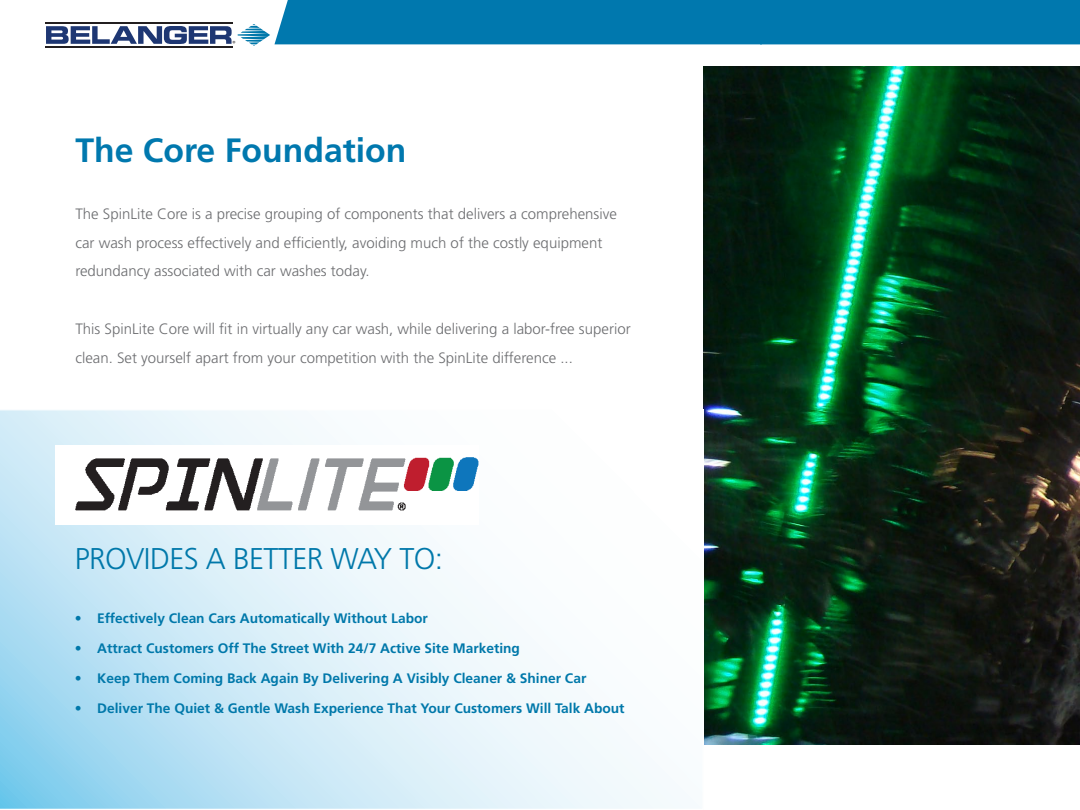
<style>
.page{position:relative;width:1080px;height:810px;background:#fff}
.page>*{position:absolute;margin:0;border:0;box-sizing:border-box;transform-origin:0 0}
.CoverTitle{font:700 33.75px "Frutiger LT Std";color:#0078ae}
.CoverTitle-2{font:300 30px "Frutiger LT Std";letter-spacing:-.02em;color:#0078aa}
.Sub_heading_Fire_sans{font:300 15px/28.8px "Frutiger LT Std";color:#6c6d70}
.t1{font:700 13.75px "Frutiger LT Std";color:#0078aa}
.Small_Heading_black{font:7.5px "Myriad Pro";color:#231f20}
</style>
<div class="page">
<img style="left:704px;top:67px;width:376px;height:677px">
<svg style="left:0;top:410px;width:684px;height:399px"></svg>
<div style="left:760px;top:0;width:320px;height:44px;background:#0078ae"></div>
<svg style="left:46px;top:0;width:716px;height:46px"></svg>
<hr style="left:45px;top:22px;width:187px;height:1px;background:#231f20">
<hr style="left:45px;top:47px;width:187px;height:1px;background:#231f20">
<img style="left:56px;top:445px;width:423px;height:79px">
<p class="Small_Heading_black" style="left:232px;top:38px;width:5px">®</p>
<p class="CoverTitle" style="left:75px;top:130px;width:333px">The Core Foundation</p>
<p class="Sub_heading_Fire_sans" style="left:75px;top:199px;width:543px">The SpinLite Core is a precise grouping of components that delivers a comprehensive car wash process effectively and efficiently, avoiding much of the costly equipment</p>
<p class="Sub_heading_Fire_sans" style="left:75px;top:257px;width:296px">redundancy associated with car washes today.</p>
<p class="Sub_heading_Fire_sans" style="left:75px;top:314px;width:557px">This SpinLite Core will fit in virtually any car wash, while delivering a labor-free superior clean. Set yourself apart from your competition with the SpinLite difference ...</p>
<p class="CoverTitle-2" style="left:75px;top:541px;width:370px">PROVIDES A BETTER WAY TO:</p>
<p class="t1" style="left:75px;top:610px;width:355px">• Effectively Clean Cars Automatically Without Labor</p>
<p class="t1" style="left:75px;top:640px;width:447px">• Attract Customers Off The Street With 24/7 Active Site Marketing</p>
<p class="t1" style="left:75px;top:670px;width:513px">• Keep Them Coming Back Again By Delivering A Visibly Cleaner &amp; Shiner Car</p>
<p class="t1" style="left:75px;top:700px;width:551px">• Deliver The Quiet &amp; Gentle Wash Experience That Your Customers Will Talk About</p>
</div>
